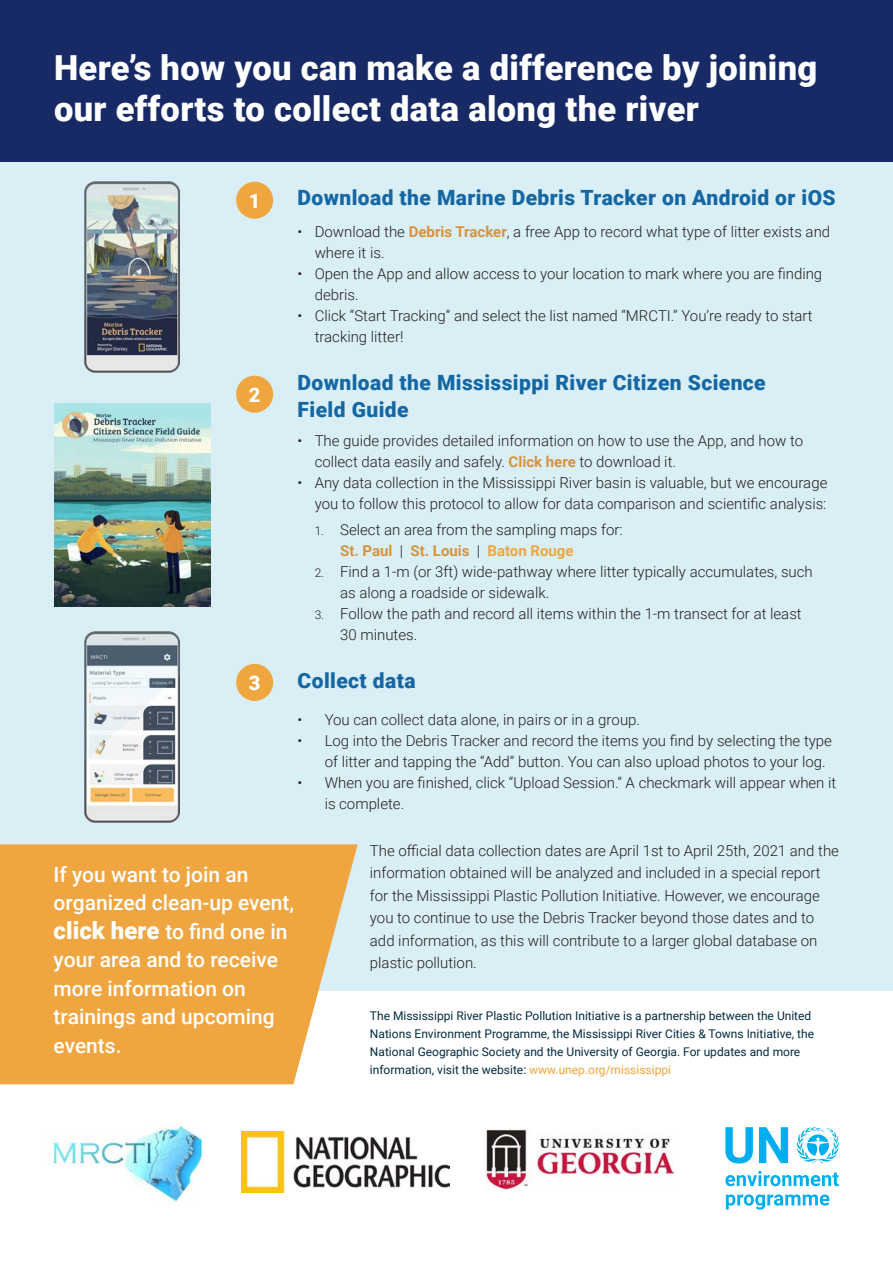
<style>
.page{position:relative;width:893px;height:1263px;background:#fff}
.page>*{position:absolute;margin:0;border:0;box-sizing:border-box;transform-origin:0 0}
.t1{font:900 34.5px/41.4px "Roboto";letter-spacing:.01em;color:#fff}
.t2{font:500 21px/28.5px "Roboto";color:#fff}
.t3{font:900 21px/27px "Roboto";letter-spacing:.02em;color:#1567a4}
.t4{font:900 19.95px "Roboto";color:#fff}
.t5{font:300 15px/21px "Roboto";color:#231f20}
.t6{font:12px/18px "Roboto";color:#042b41}
.s1{font-weight:700;color:#d8923e}
.s2{font-size:12px}
.s3{font-weight:700;color:#efa640}
.s4{font-weight:900;font-size:24px}
.s5{color:#f0a63e}
</style>
<div class="page">
<div style="left:0;top:162px;width:893px;height:829px;background:#d9eff5"></div>
<svg style="left:0;top:844px;width:358px;height:240px;background:#efad51"></svg>
<div style="left:0;top:0;width:893px;height:162px;background:#172a65"></div>
<img style="left:84px;top:631px;width:95px;height:192px">
<img style="left:84px;top:181px;width:95px;height:192px">
<img style="left:486px;top:1129px;width:188px;height:61px">
<img style="left:242px;top:1131px;width:207px;height:61px">
<img style="left:52px;top:1125px;width:151px;height:77px">
<svg style="left:796px;top:1127px;width:43px;height:36px"></svg>
<svg style="left:725px;top:1127px;width:28px;height:36px"></svg>
<svg style="left:759px;top:1127px;width:29px;height:36px"></svg>
<svg style="left:725px;top:1171px;width:114px;height:15px"></svg>
<svg style="left:726px;top:1194px;width:103px;height:16px"></svg>
<img style="left:54px;top:403px;width:157px;height:203px">
<div style="left:236px;top:182px;width:37px;height:37px;background:#f0a63e;border-radius:50%"></div>
<div style="left:236px;top:376px;width:37px;height:37px;background:#f0a63e;border-radius:50%"></div>
<div style="left:236px;top:664px;width:37px;height:37px;background:#f0a63e;border-radius:50%"></div>
<p class="t1" style="left:54px;top:46px;width:765px">Here’s how you can make a difference by joining our efforts to collect data along the river</p>
<p class="t4" style="left:249px;top:187px;width:13px">1</p>
<p class="t3" style="left:298px;top:183px;width:540px">Download the Marine Debris Tracker on Android or iOS</p>
<p class="t5" style="left:315px;top:221px;width:517px;text-indent:-17px">• Download the <span class="s1">Debris Tracker</span>, a free App to record what type of litter exists and where it is.</p>
<p class="t5" style="left:315px;top:263px;width:509px;text-indent:-17px">• Open the App and allow access to your location to mark where you are finding debris.</p>
<p class="t5" style="left:315px;top:305px;width:500px;text-indent:-17px">• Click “Start Tracking” and select the list named “MRCTI.” You’re ready to start tracking litter!</p>
<p class="t3" style="left:298px;top:368px;width:470px">Download the Mississippi River Citizen Science<br>Field Guide</p>
<p class="t5" style="left:315px;top:430px;width:490px;text-indent:-17px">• The guide provides detailed information on how to use the App, and how to collect data easily and safely. <span class="s1">Click here</span> to download it.</p>
<p class="t5" style="left:298px;top:472px;width:531px;text-align:right">• Any data collection in the Mississippi River basin is valuable, but we encourage you to follow this protocol to allow for data comparison and scientific analysis:</p>
<p class="t5" style="left:340px;top:518px;width:284px;text-indent:-26px"><span class="s2">1.</span> Select an area from the sampling maps for:<br><span class="s1">St. Paul</span> | <span class="s1">St. Louis</span> | <span class="s3">Baton Rouge</span></p>
<p class="t5" style="left:340px;top:560px;width:474px;text-indent:-26px"><span class="s2">2.</span> Find a 1-m (or 3ft) wide-pathway where litter typically accumulates, such as along a roadside or sidewalk.</p>
<p class="t5" style="left:340px;top:602px;width:463px;text-indent:-26px"><span class="s2">3.</span> Follow the path and record all items within the 1-m transect for at least<br>30 minutes.</p>
<p class="t3" style="left:298px;top:667px;width:119px">Collect data</p>
<p class="t5" style="left:298px;top:709px;width:344px">• You can collect data alone, in pairs or in a group.</p>
<p class="t5" style="left:325px;top:730px;width:509px;text-indent:-27px">• Log into the Debris Tracker and record the items you find by selecting the type of litter and tapping the “Add” button. You can also upload photos to your log.</p>
<p class="t5" style="left:325px;top:772px;width:513px;text-indent:-27px">• When you are finished, click “Upload Session.” A checkmark will appear when it is complete.</p>
<p class="t4" style="left:249px;top:381px;width:13px">2</p>
<p class="t4" style="left:249px;top:669px;width:13px">3</p>
<p class="t2" style="left:54px;top:859px;width:242px">If you want to join an organized clean-up event, <span class="s4">click here</span> to find one in</p>
<p class="t2" style="left:54px;top:945px;width:226px">your area and to receive more information on trainings and upcoming events.</p>
<p class="t5" style="left:370px;top:838px;width:471px;line-height:22.5px">The official data collection dates are April 1st to April 25th, 2021 and the information obtained will be analyzed and included in a special report for the Mississippi Plastic Pollution Initiative. However, we encourage you to continue to use the Debris Tracker beyond those dates and to add information, as this will contribute to a larger global database on plastic pollution.</p>
<p class="t6" style="left:370px;top:1006px;width:446px">The Mississippi River Plastic Pollution Initiative is a partnership between the United Nations Environment Programme, the Mississippi River Cities &amp; Towns Initiative, the National Geographic Society and the University of Georgia. For updates and more information, visit the website: <span class="s5">www.unep.org/mississippi</span></p>
</div>
